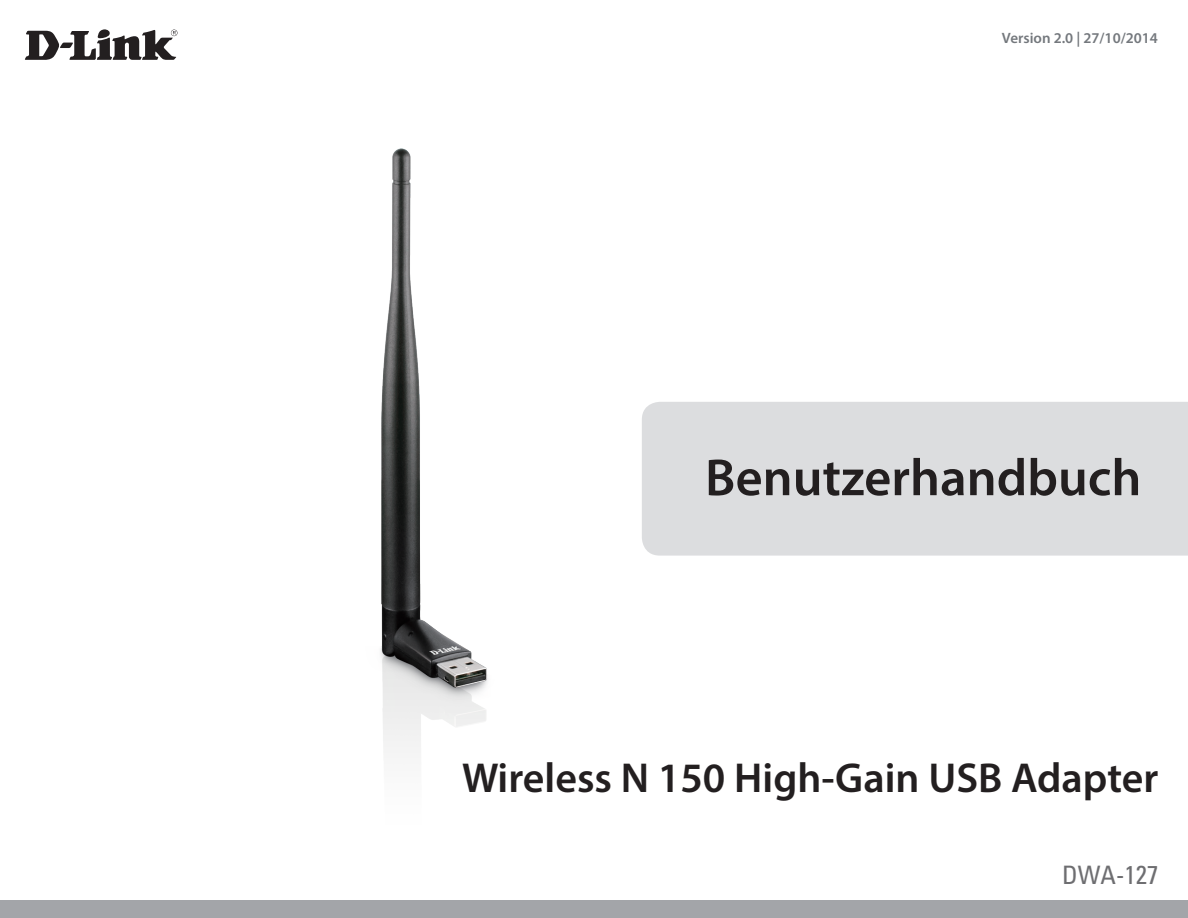
<style>
.page{position:relative;width:1188px;height:918px;background:#fff}
.page>*{position:absolute;margin:0;border:0;box-sizing:border-box;transform-origin:0 0}
.t1{font:600 52.5px "Myriad Pro";color:#231f20}
.t2{font:600 42px "Myriad Pro";color:#231f20}
.t3{font:condensed 25.5px "Univers";color:#6e6e71}
.t4{font:600 15px "Myriad Pro";color:#74787d}
</style>
<div class="page">
<svg style="left:25px;top:29px;width:152px;height:31px"></svg>
<div style="left:642px;top:402px;width:546px;height:154px;background:#dcdddf"></div>
<div style="left:0;top:900px;width:1188px;height:18px;background:#a3a5a9"></div>
<img style="left:380px;top:148px;width:108px;height:605px">
<p class="t4" style="left:1002px;top:28px;width:157px">Version 2.0 | 27/10/2014</p>
<p class="t1" style="left:705px;top:444px;width:438px">Benutzerhandbuch</p>
<p class="t2" style="left:462px;top:751px;width:698px">Wireless N 150 High-Gain USB Adapter</p>
<p class="t3" style="left:1062px;top:858px;width:98px">DWA-127</p>
</div>
